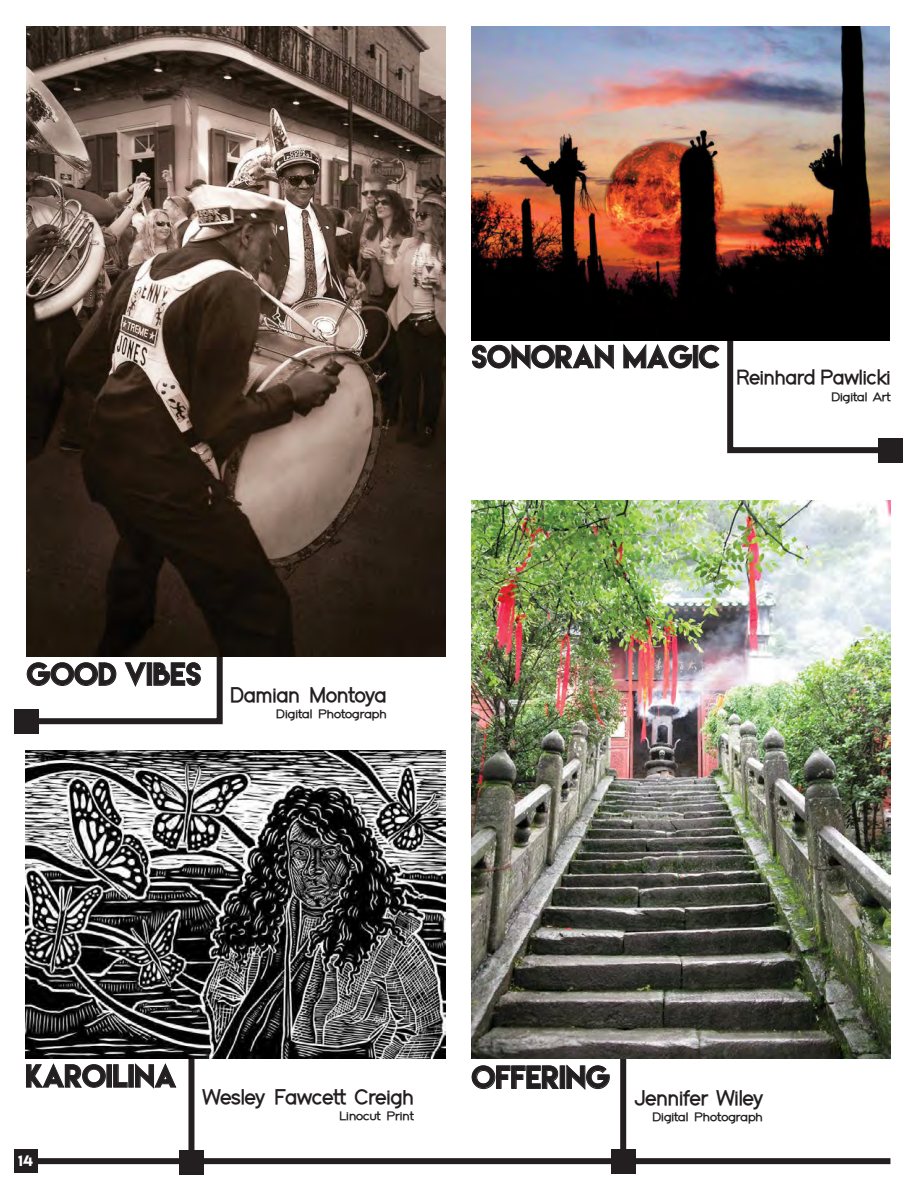
<style>
.page{position:relative;width:918px;height:1189px;background:#fff}
.page>*{position:absolute;margin:0;border:0;box-sizing:border-box;transform-origin:0 0}
.t1{font:28.5px "Lemon Milk";color:#231f20}
.t2{font:21px "Elevationnormal";color:#231f20}
.t3{font:20.25px "Elevationnormal";color:#231f20}
.t4{font:13.5px "Lemon Milk";color:#fff;scale:1.11 1}
.t5{font:12.15px "Elevationnormal";color:#231f20;scale:1.11 1}
</style>
<div class="page">
<div style="left:26px;top:1158px;width:864px;height:6px;background:#231f20"></div>
<div style="left:14px;top:1149px;width:23px;height:24px;background:#231f20"></div>
<div style="left:15px;top:709px;width:24px;height:24px;background:#231f20"></div>
<img style="left:27px;top:27px;width:418px;height:629px">
<svg style="left:26px;top:629px;width:200px;height:96px"></svg>
<svg style="left:26px;top:1063px;width:80px;height:25px"></svg>
<div style="left:107px;top:1064px;width:5px;height:23px;border:1px solid #231f20"></div>
<svg style="left:113px;top:1064px;width:15px;height:24px"></svg>
<div style="left:128px;top:1064px;width:6px;height:23px;border:1px solid #231f20"></div>
<svg style="left:135px;top:1063px;width:42px;height:26px"></svg>
<div style="left:188px;top:1038px;width:6px;height:124px;background:#231f20"></div>
<div style="left:179px;top:1150px;width:24px;height:24px;background:#231f20"></div>
<img style="left:25px;top:750px;width:420px;height:308px">
<div style="left:620px;top:1051px;width:6px;height:110px;background:#231f20"></div>
<div style="left:611px;top:1149px;width:24px;height:24px;background:#231f20"></div>
<svg style="left:471px;top:1065px;width:88px;height:24px"></svg>
<div style="left:559px;top:1065px;width:6px;height:23px;border:1px solid #231f20"></div>
<svg style="left:565px;top:1064px;width:45px;height:26px"></svg>
<img style="left:471px;top:500px;width:419px;height:558px">
<svg style="left:472px;top:344px;width:142px;height:26px"></svg>
<svg style="left:623px;top:343px;width:69px;height:26px"></svg>
<div style="left:692px;top:345px;width:6px;height:23px;border:1px solid #231f20"></div>
<svg style="left:698px;top:332px;width:192px;height:122px"></svg>
<div style="left:878px;top:438px;width:24px;height:24px;background:#231f20"></div>
<img style="left:471px;top:27px;width:418px;height:313px">
<p class="t1" style="left:471px;top:337px;width:249px">SONORAN MAGIC</p>
<p class="t3" style="left:735px;top:368px;width:156px">Reinhard Pawlicki</p>
<p class="t5" style="left:830px;top:391px;width:55px">Digital Art</p>
<p class="t1" style="left:27px;top:654px;width:176px">GOOD VIBES</p>
<p class="t2" style="left:230px;top:685px;width:158px">Damian Montoya</p>
<p class="t5" style="left:276px;top:709px;width:101px">Digital Photograph</p>
<p class="t1" style="left:25px;top:1056px;width:152px">KAROILINA</p>
<p class="t4" style="left:18px;top:1151px;width:15px">14</p>
<p class="t2" style="left:203px;top:1087px;width:212px">Wesley Fawcett Creigh</p>
<p class="t5" style="left:339px;top:1110px;width:69px">Linocut Print</p>
<p class="t1" style="left:471px;top:1057px;width:140px">OFFERING</p>
<p class="t2" style="left:635px;top:1088px;width:129px">Jennifer Wiley</p>
<p class="t5" style="left:652px;top:1111px;width:101px">Digital Photograph</p>
</div>
